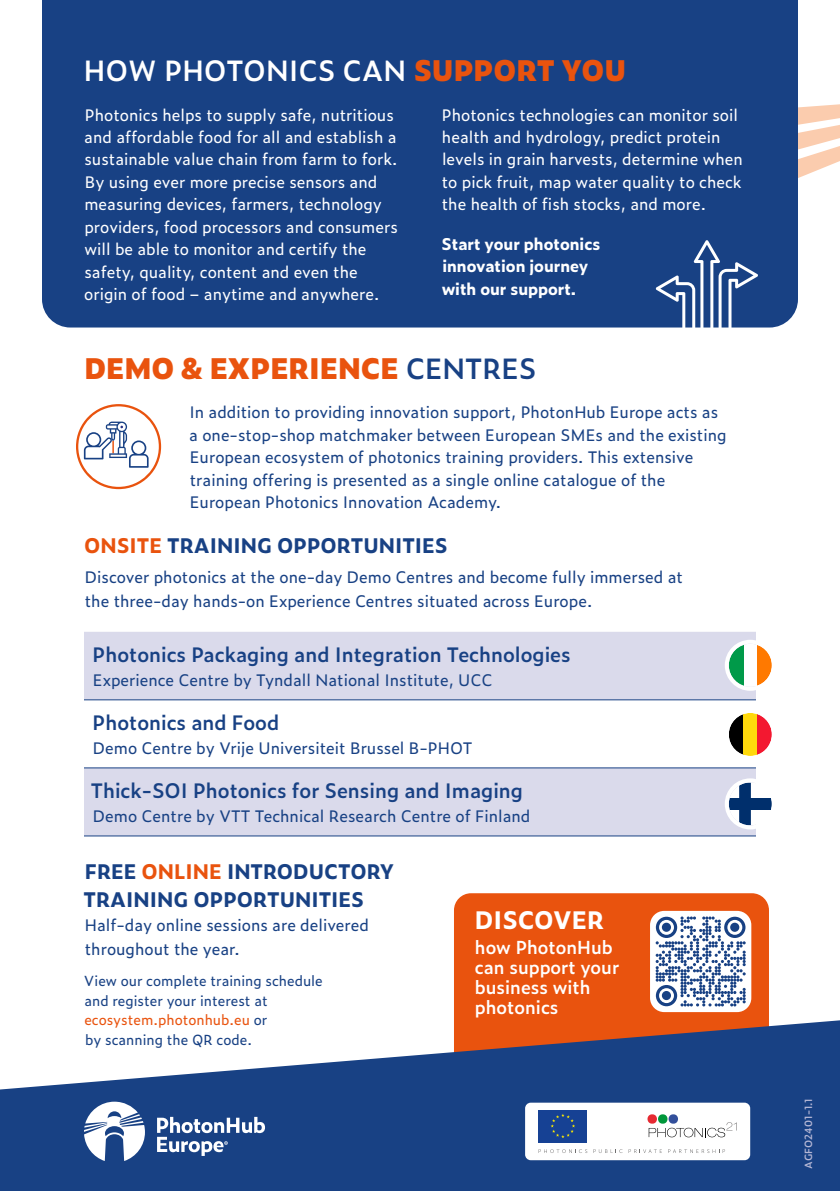
<style>
.page{position:relative;width:840px;height:1191px;background:#fff}
.page>*{position:absolute;margin:0;border:0;box-sizing:border-box;transform-origin:0 0}
.t1{font:600 28px "Zeitung Pro";color:#fff}
.t2{font:800 28px "Zeitung Pro";color:#e9530e}
.t3{font:700 24px "Zeitung Pro";color:#fff}
.t4{font:600 20px "Zeitung Pro";color:#184184}
.t5{font:700 20px/28px "Zeitung Pro";color:#184184}
.t6{font:600 18px/20px "Zeitung Pro";color:#fff}
.t7{font:16px/22.4px "Zeitung Pro";color:#184184}
.t8{font:16px/22.4px "Zeitung Pro";color:#fff}
.t9{font:700 16px/22.4px "Zeitung Pro";color:#fff}
.t10{font:14px/19.6px "Zeitung Pro";color:#184184}
.t11{font:600 10px "Zeitung Pro";color:#b5b7d5}
.s1{font-weight:800;color:#e9530e}
.s2{font-weight:600;color:#184184}
.s3{color:#e9530e}
</style>
<div class="page">
<svg style="left:84px;top:632px;width:671px;height:203px;fill:#dadaeb"></svg>
<hr style="left:84px;top:699px;width:671px;height:1px;background:#184184">
<hr style="left:84px;top:767px;width:671px;height:1px;background:#184184">
<hr style="left:84px;top:835px;width:671px;height:1px;background:#184184">
<div style="left:453px;top:893px;width:315px;height:285px;background:#e9530e;border-radius:17px"></div>
<div style="left:649px;top:911px;width:101px;height:101px;background:#fff;border-radius:14px"></div>
<div style="left:42px;top:0;width:755px;height:327px;background:#184184"></div>
<svg style="left:0;top:1020px;width:839px;height:171px;fill:#184184"></svg>
<svg style="left:84px;top:1101px;width:61px;height:60px"></svg>
<svg style="left:157px;top:1116px;width:108px;height:40px"></svg>
<svg style="left:76px;top:404px;width:85px;height:85px"></svg>
<div style="left:525px;top:1102px;width:224px;height:58px;background:#fff;border-radius:6px"></div>
<svg style="left:647px;top:1114px;width:89px;height:23px"></svg>
<div style="left:538px;top:1109px;width:49px;height:33px;background:#164194"></div>
<svg style="left:550px;top:1114px;width:25px;height:24px"></svg>
<svg style="left:538px;top:1149px;width:49px;height:4px"></svg>
<svg style="left:593px;top:1149px;width:29px;height:4px"></svg>
<svg style="left:628px;top:1149px;width:33px;height:4px"></svg>
<svg style="left:668px;top:1149px;width:56px;height:4px"></svg>
<svg style="left:655px;top:240px;width:102px;height:88px;background:#406299"></svg>
<div style="left:728px;top:644px;width:43px;height:42px;background:#fff;border-radius:22px"></div>
<svg style="left:728px;top:644px;width:14px;height:42px"></svg>
<svg style="left:757px;top:645px;width:13px;height:41px"></svg>
<div style="left:724px;top:640px;width:51px;height:51px;border:4px solid #fff;border-radius:50%"></div>
<svg style="left:728px;top:713px;width:14px;height:43px"></svg>
<div style="left:742px;top:713px;width:15px;height:43px;background:#ffd90c"></div>
<svg style="left:757px;top:714px;width:13px;height:41px"></svg>
<div style="left:724px;top:709px;width:51px;height:51px;border:4px solid #fff;border-radius:50%"></div>
<div style="left:728px;top:782px;width:43px;height:43px;background:#fff;border-radius:22px"></div>
<div style="left:728px;top:798px;width:43px;height:11px;background:#002f6c"></div>
<div style="left:738px;top:782px;width:12px;height:43px;background:#002f6c"></div>
<div style="left:724px;top:778px;width:51px;height:51px;border:4px solid #fff;border-radius:50%"></div>
<svg style="left:655px;top:916px;width:90px;height:90px"></svg>
<svg style="left:661px;top:922px;width:9px;height:9px"></svg>
<svg style="left:729px;top:922px;width:9px;height:9px"></svg>
<div style="left:661px;top:991px;width:9px;height:9px;background:#184184;border-radius:50%"></div>
<h1 class="t1" style="left:84px;top:50px;width:543px">HOW PHOTONICS CAN <span class="s1">SUPPORT YOU</span></h1>
<p class="t8" style="left:84px;top:103px;width:315px">Photonics helps to supply safe, nutritious and affordable food for all and establish a sustainable value chain from farm to fork.<br>By using ever more precise sensors and measuring devices, farmers, technology providers, food processors and consumers will be able to monitor and certify the safety, quality, content and even the origin of food – anytime and anywhere.</p>
<p class="t8" style="left:441px;top:103px;width:302px">Photonics technologies can monitor soil health and hydrology, predict protein levels in grain harvests, determine when to pick fruit, map water quality to check the health of fish stocks, and more.</p>
<p class="t9" style="left:441px;top:232px;width:160px">Start your photonics innovation journey with our support.</p>
<h1 class="t2" style="left:84px;top:346px;width:453px">DEMO &amp; EXPERIENCE <span class="s2">CENTRES</span></h1>
<p class="t7" style="left:189px;top:401px;width:538px">In addition to providing innovation support, PhotonHub Europe acts as a one-stop-shop matchmaker between European SMEs and the existing European ecosystem of photonics training providers. This extensive training offering is presented as a single online catalogue of the European Photonics Innovation Academy.</p>
<p class="t5" style="left:84px;top:530px;width:365px"><span class="s3">ONSITE</span> TRAINING OPPORTUNITIES</p>
<p class="t7" style="left:85px;top:564px;width:599px;line-height:24px">Discover photonics at the one-day Demo Centres and become fully immersed at the three-day hands-on Experience Centres situated across Europe.</p>
<p class="t4" style="left:93px;top:639px;width:479px">Photonics Packaging and Integration Technologies</p>
<p class="t7" style="left:93px;top:668px;width:400px">Experience Centre by Tyndall National Institute, UCC</p>
<p class="t4" style="left:93px;top:707px;width:188px">Photonics and Food</p>
<p class="t7" style="left:93px;top:736px;width:381px">Demo Centre by Vrije Universiteit Brussel B-PHOT</p>
<p class="t4" style="left:91px;top:775px;width:433px">Thick-SOI Photonics for Sensing and Imaging</p>
<p class="t7" style="left:93px;top:804px;width:439px">Demo Centre by VTT Technical Research Centre of Finland</p>
<p class="t5" style="left:83px;top:856px;width:312px">FREE <span class="s3">ONLINE</span> INTRODUCTORY<br>TRAINING OPPORTUNITIES</p>
<p class="t7" style="left:85px;top:912px;width:285px;line-height:24px">Half-day online sessions are delivered throughout the year.</p>
<p class="t10" style="left:84px;top:970px;width:240px">View our complete training schedule and register your interest at <span class="s3">ecosystem.photonhub.eu</span> or<br>by scanning the QR code.</p>
<h2 class="t3" style="left:474px;top:901px;width:131px">DISCOVER</h2>
<p class="t6" style="left:474px;top:936px;width:146px">how PhotonHub can support your business with photonics</p>
<p class="t11" style="left:800px;top:1168px;width:72px;rotate:-90deg">AGFO2401-1.1</p>
</div>
